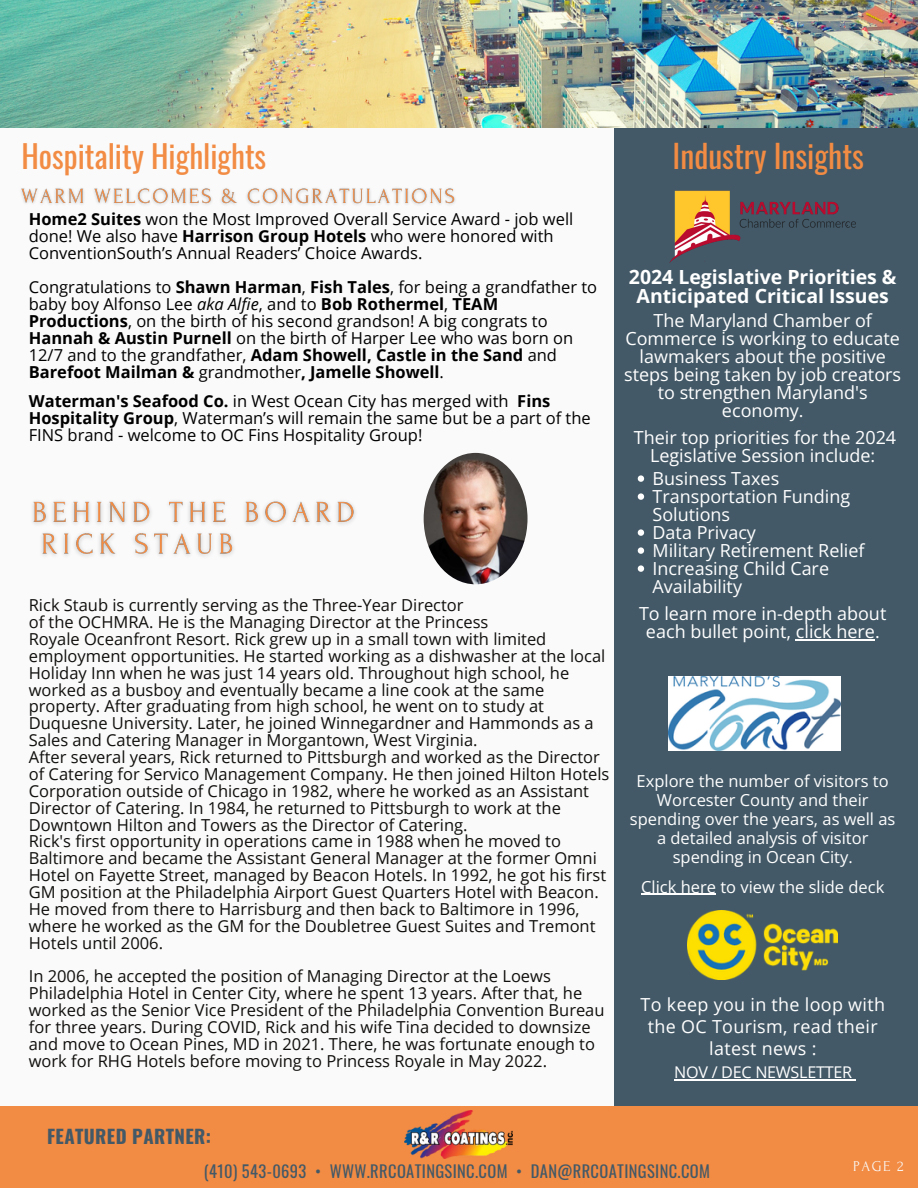
<style>
.page{position:relative;width:918px;height:1188px;background:#fafafa}
.page>*{position:absolute;margin:0;border:0;box-sizing:border-box;transform-origin:0 0}
.t1{font:31.65px "Oswald";color:#f28b43}
.t2{font:31.2px "Oswald";color:#f28b43}
.t3{font:700 19.5px/19.5px "Open Sans";color:#fff;text-align:center}
.t4{font:700 18.75px "Oswald";letter-spacing:.02em;color:#435967}
.t5{font:18px/18px "Open Sans";color:#fff;text-align:center}
.t6{font:16.5px/16.8px "Open Sans";color:#100f0d}
.t7{font:16.5px/17px "Open Sans";color:#000}
.t8{font:16.5px/19px "Open Sans";color:#fff;text-align:center}
.t9{font:16.5px "Oswald";letter-spacing:.02em;color:#435967}
.t10{font:16.2px "Open Sans";letter-spacing:-.015em;color:#fff}
.t11{font:15px "Forum";color:#fafafa}
.s1{font-weight:700}
.s2{font-style:italic}
</style>
<div class="page">
<div style="left:615px;top:118px;width:303px;height:989px;background:#435967"></div>
<img style="left:0;top:0;width:918px;height:127px">
<div style="left:0;top:1106px;width:918px;height:82px;background:#f28b43"></div>
<img style="left:405px;top:1110px;width:108px;height:49px">
<img style="left:669px;top:190px;width:71px;height:73px">
<img style="left:733px;top:198px;width:123px;height:42px">
<img style="left:424px;top:453px;width:103px;height:131px;border-radius:50%">
<img style="left:688px;top:911px;width:150px;height:68px">
<img style="left:668px;top:676px;width:172px;height:75px">
<img style="left:21px;top:188px;width:434px;height:17px">
<img style="left:32px;top:501px;width:323px;height:55px">
<svg style="left:638px;top:475px;width:6px;height:7px"></svg>
<svg style="left:638px;top:493px;width:6px;height:7px"></svg>
<svg style="left:638px;top:529px;width:6px;height:7px"></svg>
<svg style="left:638px;top:547px;width:6px;height:7px"></svg>
<svg style="left:638px;top:565px;width:6px;height:7px"></svg>
<hr style="left:796px;top:639px;width:79px;height:1px;background:#fff">
<hr style="left:641px;top:894px;width:75px;height:1px;background:#fff">
<hr style="left:674px;top:1079px;width:178px;height:2px;background:#fff">
<p class="t2" style="left:21px;top:132px;width:246px">Hospitality Highlights</p>
<p class="t7" style="left:29px;top:210px;width:546px"><span class="s1">Home2 Suites</span> won the Most Improved Overall Service Award - job well done! We also have <span class="s1">Harrison Group Hotels</span> who were honored with<br>ConventionSouth’s Annual Readers’ Choice Awards.</p>
<p class="t7" style="left:29px;top:278px;width:570px">Congratulations to <span class="s1">Shawn Harman</span>, <span class="s1">Fish Tales</span>, for being a grandfather to baby boy Alfonso Lee <span class="s2">aka Alfie</span>, and to <span class="s1">Bob Rothermel</span>, <span class="s1">TEAM Productions</span>, on the birth of his second grandson! A big congrats to <span class="s1">Hannah &amp; Austin Purnell</span> on the birth of Harper Lee who was born on 12/7 and to the grandfather, <span class="s1">Adam Showell, Castle in the Sand</span> and <span class="s1">Barefoot Mailman &amp;</span> grandmother<span class="s1">, Jamelle Showell</span>.</p>
<p class="t7" style="left:29px;top:392px;width:564px"><span class="s1">Waterman's Seafood Co.</span> in West Ocean City has merged with <span class="s1">Fins<br>Hospitality Group</span>, Waterman’s will remain the same but be a part of the<br>FINS brand - welcome to OC Fins Hospitality Group!</p>
<p class="t6" style="left:29px;top:596px;width:436px">Rick Staub is currently serving as the Three-Year Director</p>
<p class="t6" style="left:29px;top:613px;width:461px">of the OCHMRA. He is the Managing Director at the Princess</p>
<p class="t6" style="left:29px;top:630px;width:578px">Royale Oceanfront Resort. Rick grew up in a small town with limited employment opportunities. He started working as a dishwasher at the local Holiday Inn when he was just 14 years old. Throughout high school, he worked as a busboy and eventually became a line cook at the same property. After graduating from high school, he went on to study at Duquesne University. Later, he joined Winnegardner and Hammonds as a Sales and Catering Manager in Morgantown, West Virginia.</p>
<p class="t6" style="left:29px;top:748px;width:582px">After several years, Rick returned to Pittsburgh and worked as the Director of Catering for Servico Management Company. He then joined Hilton Hotels Corporation outside of Chicago in 1982, where he worked as an Assistant Director of Catering. In 1984, he returned to Pittsburgh to work at the Downtown Hilton and Towers as the Director of Catering.</p>
<p class="t6" style="left:29px;top:833px;width:579px">Rick's first opportunity in operations came in 1988 when he moved to Baltimore and became the Assistant General Manager at the former Omni Hotel on Fayette Street, managed by Beacon Hotels. In 1992, he got his first GM position at the Philadelphia Airport Guest Quarters Hotel with Beacon.<br>He moved from there to Harrisburg and then back to Baltimore in 1996, where he worked as the GM for the Doubletree Guest Suites and Tremont Hotels until 2006.</p>
<p class="t6" style="left:29px;top:968px;width:577px">In 2006, he accepted the position of Managing Director at the Loews Philadelphia Hotel in Center City, where he spent 13 years. After that, he worked as the Senior Vice President of the Philadelphia Convention Bureau for three years. During COVID, Rick and his wife Tina decided to downsize and move to Ocean Pines, MD in 2021. There, he was fortunate enough to work for RHG Hotels before moving to Princess Royale in May 2022.</p>
<p class="t1" style="left:673px;top:131px;width:193px">Industry Insights</p>
<p class="t3" style="left:629px;top:266px;width:269px">2024 Legislative Priorities &amp;<br>Anticipated Critical Issues</p>
<p class="t5" style="left:624px;top:311px;width:278px">The Maryland Chamber of<br>Commerce is working to educate lawmakers about the positive steps being taken by job creators to strengthen Maryland's economy.</p>
<p class="t5" style="left:634px;top:428px;width:264px">Their top priorities for the 2024<br>Legislative Session include:</p>
<p class="t5" style="left:653px;top:469px;width:128px">Business Taxes</p>
<p class="t5" style="left:653px;top:487px;width:199px;text-align:left">Transportation Funding<br>Solutions</p>
<p class="t5" style="left:653px;top:523px;width:105px">Data Privacy</p>
<p class="t5" style="left:653px;top:541px;width:214px">Military Retirement Relief</p>
<p class="t5" style="left:653px;top:559px;width:178px;text-align:left">Increasing Child Care<br>Availability</p>
<p class="t5" style="left:639px;top:604px;width:249px">To learn more in-depth about each bullet point, click here.</p>
<p class="t8" style="left:630px;top:771px;width:267px">Explore the number of visitors to<br>Worcester County and their spending over the years, as well as a detailed analysis of visitor spending in Ocean City.</p>
<p class="t8" style="left:641px;top:877px;width:245px">Click here to view the slide deck</p>
<p class="t5" style="left:641px;top:994px;width:246px;line-height:21.8px">To keep you in the loop with the OC Tourism, read their latest news :</p>
<p class="t10" style="left:674px;top:1061px;width:179px">NOV / DEC NEWSLETTER</p>
<p class="t4" style="left:47px;top:1121px;width:166px">FEATURED PARTNER:</p>
<p class="t9" style="left:204px;top:1158px;width:508px">(410) 543-0693 • WWW.RRCOATINGSINC.COM • DAN@RRCOATINGSINC.COM</p>
<p class="t11" style="left:853px;top:1158px;width:52px">PAGE 2</p>
</div>
